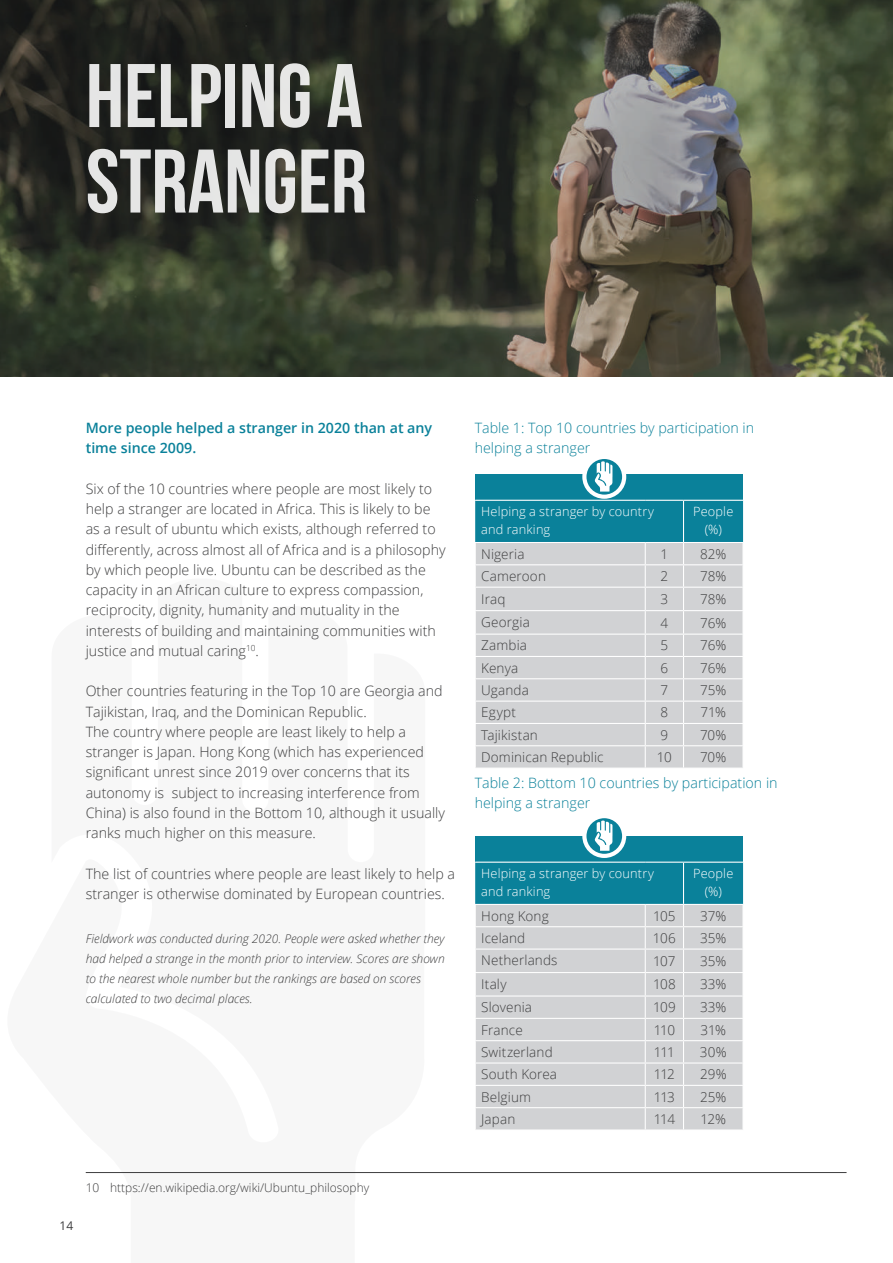
<style>
.page{position:relative;width:893px;height:1263px;background:#fff}
.page>*{position:absolute;margin:0;border:0;box-sizing:border-box;transform-origin:0 0}
.t1{font:700 90px/85.5px "Bebas Neue";color:#fff}
.t2{font:300 14.25px/20.2px "Open Sans";color:#3e3e3f}
.t3{font:300 14.25px/20.2px "Open Sans";color:#0a819a}
.t4{font:600 14.25px/20.2px "Open Sans";color:#0a819a}
.t5{font:300 13.5px "Open Sans";letter-spacing:.01em;color:#3e3e3f}
.t6{font:300 12.75px/18px "Open Sans";letter-spacing:.015em;color:#fff}
.t7{font:italic 300 12px/20.2px "Open Sans";color:#3e3e3f}
.t8{font:300 12px "Open Sans";color:#3e3e3f}
.t9{font:12px "Open Sans";color:#3e3e3f}
</style>
<div class="page">
<svg style="left:0;top:0;width:893px;height:376px;background:#3f4134"></svg>
<hr style="left:86px;top:1172px;width:760px;height:1px;background:#3e3e3f">
<div style="left:475px;top:474px;width:268px;height:26px;background:#0a819a"></div>
<svg style="left:475px;top:501px;width:268px;height:266px;background:#b4c7cd"></svg>
<hr style="left:683px;top:501px;width:1px;height:41px;background:#fff">
<hr style="left:645px;top:542px;width:38px;height:1px;background:#fff">
<hr style="left:683px;top:542px;width:61px;height:1px;background:#fff">
<hr style="left:742px;top:543px;width:2px;height:21px;background:#fff">
<hr style="left:742px;top:565px;width:2px;height:22px;background:#fff">
<hr style="left:742px;top:588px;width:2px;height:22px;background:#fff">
<hr style="left:742px;top:611px;width:2px;height:23px;background:#fff">
<hr style="left:742px;top:635px;width:2px;height:21px;background:#fff">
<hr style="left:742px;top:657px;width:2px;height:21px;background:#fff">
<hr style="left:742px;top:679px;width:2px;height:22px;background:#fff">
<hr style="left:742px;top:702px;width:2px;height:21px;background:#fff">
<hr style="left:742px;top:724px;width:2px;height:21px;background:#fff">
<hr style="left:645px;top:745px;width:38px;height:1px;background:#fff">
<hr style="left:683px;top:745px;width:61px;height:1px;background:#fff">
<hr style="left:742px;top:746px;width:2px;height:21px;background:#fff">
<div style="left:475px;top:836px;width:268px;height:26px;background:#0a819a"></div>
<svg style="left:475px;top:863px;width:268px;height:266px;background:#b4c7cd"></svg>
<hr style="left:683px;top:863px;width:1px;height:41px;background:#fff">
<hr style="left:645px;top:904px;width:38px;height:1px;background:#fff">
<hr style="left:683px;top:904px;width:61px;height:1px;background:#fff">
<hr style="left:742px;top:905px;width:2px;height:21px;background:#fff">
<hr style="left:742px;top:927px;width:2px;height:21px;background:#fff">
<hr style="left:742px;top:949px;width:2px;height:23px;background:#fff">
<hr style="left:742px;top:973px;width:2px;height:22px;background:#fff">
<hr style="left:742px;top:996px;width:2px;height:22px;background:#fff">
<hr style="left:742px;top:1019px;width:2px;height:21px;background:#fff">
<hr style="left:742px;top:1041px;width:2px;height:21px;background:#fff">
<hr style="left:742px;top:1063px;width:2px;height:22px;background:#fff">
<hr style="left:742px;top:1086px;width:2px;height:21px;background:#fff">
<hr style="left:742px;top:1108px;width:2px;height:21px;background:#fff">
<svg style="left:584px;top:457px;width:40px;height:40px"></svg>
<div style="left:582px;top:455px;width:44px;height:44px;border:4px solid #fff;border-radius:50%"></div>
<svg style="left:595px;top:461px;width:17px;height:31px"></svg>
<svg style="left:584px;top:816px;width:40px;height:40px"></svg>
<div style="left:582px;top:814px;width:44px;height:44px;border:4px solid #fff;border-radius:50%"></div>
<svg style="left:595px;top:820px;width:17px;height:31px"></svg>
<h1 class="t1" style="left:86px;top:52px;width:283px">HELPING A<br>STRANGER</h1>
<p class="t4" style="left:86px;top:417px;width:348px">More people helped a stranger in 2020 than at any time since 2009.</p>
<p class="t2" style="left:86px;top:478px;width:361px">Six of the 10 countries where people are most likely to help a stranger are located in Africa. This is likely to be as a result of ubuntu which exists, although referred to differently, across almost all of Africa and is a philosophy by which people live. Ubuntu can be described as the capacity in an African culture to express compassion, reciprocity, dignity, humanity and mutuality in the interests of building and maintaining communities with justice and mutual caring<sup>10</sup>.</p>
<p class="t2" style="left:86px;top:681px;width:361px">Other countries featuring in the Top 10 are Georgia and Tajikistan, Iraq, and the Dominican Republic.<br>The country where people are least likely to help a stranger is Japan. Hong Kong (which has experienced significant unrest since 2019 over concerns that its autonomy is subject to increasing interference from China) is also found in the Bottom 10, although it usually ranks much higher on this measure.</p>
<p class="t2" style="left:86px;top:863px;width:371px">The list of countries where people are least likely to help a stranger is otherwise dominated by European countries.</p>
<p class="t7" style="left:86px;top:928px;width:360px">Fieldwork was conducted during 2020. People were asked whether they had helped a strange in the month prior to interview. Scores are shown to the nearest whole number but the rankings are based on scores calculated to two decimal places.</p>
<p class="t3" style="left:475px;top:417px;width:281px">Table 1: Top 10 countries by participation in helping a stranger</p>
<p class="t6" style="left:481px;top:502px;width:174px">Helping a stranger by country and ranking</p>
<p class="t6" style="left:693px;top:502px;width:42px;text-align:center">People (%)</p>
<p class="t5" style="left:481px;top:545px;width:45px">Nigeria</p>
<p class="t5" style="left:660px;top:545px;width:9px">1</p>
<p class="t5" style="left:700px;top:545px;width:28px">82%</p>
<p class="t5" style="left:481px;top:567px;width:66px">Cameroon</p>
<p class="t5" style="left:660px;top:567px;width:9px">2</p>
<p class="t5" style="left:700px;top:567px;width:28px">78%</p>
<p class="t5" style="left:481px;top:589px;width:26px">Iraq</p>
<p class="t5" style="left:660px;top:590px;width:9px">3</p>
<p class="t5" style="left:700px;top:590px;width:28px">78%</p>
<p class="t5" style="left:481px;top:613px;width:50px">Georgia</p>
<p class="t5" style="left:660px;top:613px;width:9px">4</p>
<p class="t5" style="left:700px;top:613px;width:27px">76%</p>
<p class="t5" style="left:481px;top:636px;width:47px">Zambia</p>
<p class="t5" style="left:660px;top:636px;width:9px">5</p>
<p class="t5" style="left:700px;top:636px;width:27px">76%</p>
<p class="t5" style="left:481px;top:659px;width:39px">Kenya</p>
<p class="t5" style="left:660px;top:659px;width:9px">6</p>
<p class="t5" style="left:700px;top:659px;width:27px">76%</p>
<p class="t5" style="left:481px;top:681px;width:49px">Uganda</p>
<p class="t5" style="left:660px;top:681px;width:9px">7</p>
<p class="t5" style="left:700px;top:681px;width:28px">75%</p>
<p class="t5" style="left:481px;top:703px;width:36px">Egypt</p>
<p class="t5" style="left:660px;top:703px;width:9px">8</p>
<p class="t5" style="left:701px;top:703px;width:27px">71%</p>
<p class="t5" style="left:481px;top:726px;width:58px">Tajikistan</p>
<p class="t5" style="left:660px;top:726px;width:9px">9</p>
<p class="t5" style="left:700px;top:726px;width:28px">70%</p>
<p class="t5" style="left:481px;top:748px;width:124px">Dominican Republic</p>
<p class="t5" style="left:657px;top:748px;width:16px">10</p>
<p class="t5" style="left:700px;top:748px;width:28px">70%</p>
<p class="t3" style="left:475px;top:772px;width:304px">Table 2: Bottom 10 countries by participation in helping a stranger</p>
<p class="t6" style="left:481px;top:864px;width:174px">Helping a stranger by country and ranking</p>
<p class="t6" style="left:693px;top:864px;width:42px;text-align:center">People (%)</p>
<p class="t5" style="left:481px;top:906px;width:69px">Hong Kong</p>
<p class="t5" style="left:653px;top:906px;width:24px">105</p>
<p class="t5" style="left:700px;top:906px;width:28px">37%</p>
<p class="t5" style="left:481px;top:929px;width:46px">Iceland</p>
<p class="t5" style="left:653px;top:929px;width:24px">106</p>
<p class="t5" style="left:700px;top:929px;width:28px">35%</p>
<p class="t5" style="left:481px;top:951px;width:78px">Netherlands</p>
<p class="t5" style="left:653px;top:952px;width:24px">107</p>
<p class="t5" style="left:700px;top:952px;width:28px">35%</p>
<p class="t5" style="left:481px;top:975px;width:27px">Italy</p>
<p class="t5" style="left:653px;top:975px;width:24px">108</p>
<p class="t5" style="left:700px;top:975px;width:28px">33%</p>
<p class="t5" style="left:481px;top:998px;width:52px">Slovenia</p>
<p class="t5" style="left:653px;top:998px;width:24px">109</p>
<p class="t5" style="left:700px;top:998px;width:28px">33%</p>
<p class="t5" style="left:481px;top:1020px;width:43px">France</p>
<p class="t5" style="left:654px;top:1020px;width:23px">110</p>
<p class="t5" style="left:701px;top:1020px;width:27px">31%</p>
<p class="t5" style="left:481px;top:1043px;width:73px">Switzerland</p>
<p class="t5" style="left:654px;top:1043px;width:22px">111</p>
<p class="t5" style="left:700px;top:1043px;width:28px">30%</p>
<p class="t5" style="left:481px;top:1065px;width:77px">South Korea</p>
<p class="t5" style="left:654px;top:1065px;width:23px">112</p>
<p class="t5" style="left:700px;top:1065px;width:28px">29%</p>
<p class="t5" style="left:481px;top:1087px;width:51px">Belgium</p>
<p class="t5" style="left:654px;top:1087px;width:23px">113</p>
<p class="t5" style="left:700px;top:1087px;width:28px">25%</p>
<p class="t5" style="left:481px;top:1110px;width:36px">Japan</p>
<p class="t5" style="left:654px;top:1110px;width:23px">114</p>
<p class="t5" style="left:701px;top:1110px;width:27px">12%</p>
<p class="t9" style="left:60px;top:1217px;width:15px">14</p>
<p class="t8" style="left:86px;top:1179px;width:285px">10 https://en.wikipedia.org/wiki/Ubuntu_philosophy</p>
</div>
